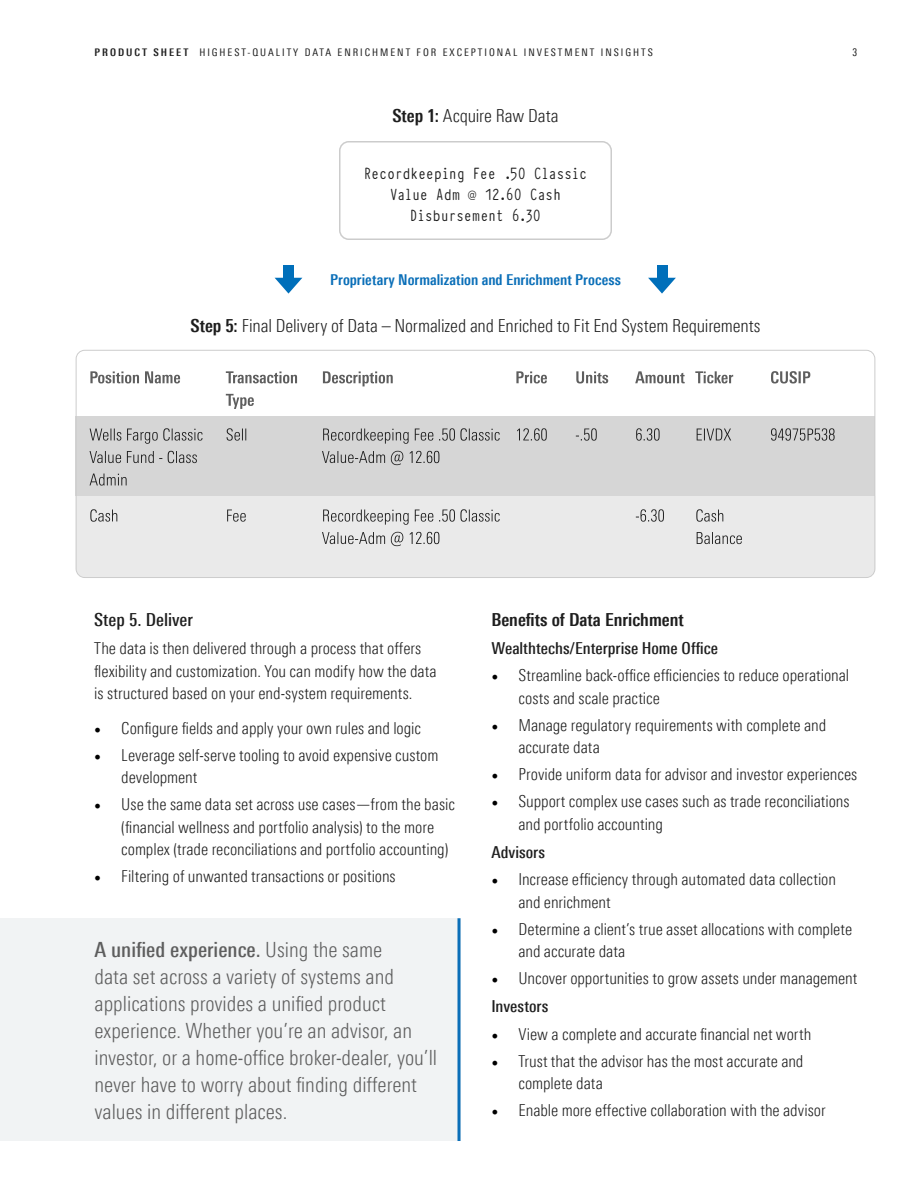
<style>
.page{position:relative;width:918px;height:1188px;background:#fff}
.page>*{position:absolute;margin:0;border:0;box-sizing:border-box;transform-origin:0 0}
.t1{font:300 condensed 21px/27px "Univers Nextfor MORN";color:#5e5e5e}
.t2{font:300 condensed 18px "Univers Nextfor MORN";letter-spacing:-.005em;color:#1e1e1e}
.t3{font:18px/21px "Typewriter Condensed";letter-spacing:-.02em;color:#1e1e1e;text-align:center}
.t4{font:700 condensed 18px "Univers Nextfor MORN";color:#1e1e1e}
.t5{font:500 condensed 18px "Univers Nextfor MORN";color:#1e1e1e}
.t6{font:300 condensed 16.5px/22.5px "Univers Nextfor MORN";letter-spacing:-.005em;color:#1e1e1e}
.t7{font:500 condensed 16.5px "Univers Nextfor MORN";color:#1e1e1e}
.t8{font:700 condensed 15px "Univers Nextfor MORN";color:#0b6fb8}
.t9{font:condensed 10.5px "Univers Nextfor MORN";letter-spacing:.19em;color:#1e1e1e}
.s1{font-weight:700}
.s2{font-family:"Minion Pro";font-weight:400;font-stretch:normal;font-size:18px;color:#000}
.s3{font-weight:500}
</style>
<div class="page">
<div style="left:339px;top:141px;width:273px;height:99px;border:2px solid #ccc;border-radius:9px"></div>
<svg style="left:275px;top:278px;width:27px;height:16px"></svg>
<div style="left:283px;top:265px;width:11px;height:13px;background:#006fba"></div>
<svg style="left:648px;top:278px;width:28px;height:16px"></svg>
<div style="left:657px;top:265px;width:10px;height:13px;background:#006fba"></div>
<div style="left:76px;top:496px;width:799px;height:81px;background:#eaeaea"></div>
<div style="left:76px;top:416px;width:799px;height:80px;background:#d6d6d6"></div>
<svg style="left:90px;top:371px;width:90px;height:12px"></svg>
<svg style="left:516px;top:371px;width:31px;height:12px"></svg>
<svg style="left:576px;top:371px;width:32px;height:13px"></svg>
<svg style="left:635px;top:371px;width:50px;height:12px"></svg>
<svg style="left:695px;top:371px;width:38px;height:12px"></svg>
<svg style="left:771px;top:371px;width:39px;height:13px"></svg>
<svg style="left:226px;top:371px;width:71px;height:38px"></svg>
<svg style="left:323px;top:371px;width:70px;height:15px"></svg>
<svg style="left:90px;top:428px;width:113px;height:58px"></svg>
<svg style="left:90px;top:509px;width:27px;height:13px"></svg>
<svg style="left:517px;top:428px;width:30px;height:13px"></svg>
<svg style="left:576px;top:428px;width:21px;height:13px"></svg>
<svg style="left:636px;top:428px;width:24px;height:13px"></svg>
<svg style="left:697px;top:429px;width:34px;height:11px"></svg>
<svg style="left:771px;top:428px;width:64px;height:13px"></svg>
<svg style="left:227px;top:428px;width:19px;height:13px"></svg>
<svg style="left:322px;top:428px;width:178px;height:37px"></svg>
<svg style="left:636px;top:509px;width:28px;height:13px"></svg>
<svg style="left:696px;top:509px;width:46px;height:35px;background:#cdcdcd"></svg>
<svg style="left:227px;top:510px;width:19px;height:12px"></svg>
<svg style="left:322px;top:509px;width:178px;height:37px;background:#d1d1d1"></svg>
<div style="left:76px;top:350px;width:799px;height:228px;border:1px solid #ccc;border-radius:9px"></div>
<div style="left:0;top:918px;width:460px;height:223px;background:#f1f3f4"></div>
<hr style="left:458px;top:918px;width:2px;height:223px;background:#0b6fb8">
<p class="t9" style="left:94px;top:46px;width:560px"><span class="s1">PRODUCT SHEET</span> HIGHEST-QUALITY DATA ENRICHMENT FOR EXCEPTIONAL INVESTMENT INSIGHTS</p>
<p class="t9" style="left:853px;top:46px;width:6px">3</p>
<p class="t2" style="left:392px;top:105px;width:168px"><span class="s1">Step 1:</span> Acquire Raw Data</p>
<p class="t3" style="left:364px;top:162px;width:225px">Recordkeeping Fee .50 Classic<br>Value Adm @ 12.60 Cash<br>Disbursement 6.30</p>
<p class="t8" style="left:330px;top:270px;width:292px">Proprietary Normalization and Enrichment Process</p>
<p class="t2" style="left:190px;top:315px;width:572px"><span class="s1">Step 5:</span> Final Delivery of Data – Normalized and Enriched to Fit End System Requirements</p>
<p class="t5" style="left:94px;top:609px;width:100px">Step 5. Deliver</p>
<p class="t6" style="left:94px;top:637px;width:344px">The data is then delivered through a process that offers flexibility and customization. You can modify how the data is structured based on your end-system requirements.</p>
<p class="t6" style="left:94px;top:716px;width:328px"><span class="s2">•</span> Configure fields and apply your own rules and logic</p>
<p class="t6" style="left:121px;top:743px;width:319px;text-indent:-27px"><span class="s2">•</span> Leverage self-serve tooling to avoid expensive custom development</p>
<p class="t6" style="left:121px;top:793px;width:335px;text-indent:-27px"><span class="s2">•</span> Use the same data set across use cases—from the basic (financial wellness and portfolio analysis) to the more complex (trade reconciliations and portfolio accounting)</p>
<p class="t6" style="left:94px;top:865px;width:303px"><span class="s2">•</span> Filtering of unwanted transactions or positions</p>
<p class="t1" style="left:94px;top:936px;width:344px"><span class="s3">A unified experience.</span> Using the same<br>data set across a variety of systems and applications provides a unified product experience. Whether you’re an advisor, an investor, or a home-office broker-dealer, you’ll never have to worry about finding different values in different places.</p>
<p class="t4" style="left:491px;top:608px;width:194px">Benefits of Data Enrichment</p>
<p class="t7" style="left:491px;top:638px;width:228px">Wealthtechs/Enterprise Home Office</p>
<p class="t6" style="left:518px;top:664px;width:332px;text-indent:-27px"><span class="s2">•</span> Streamline back-office efficiencies to reduce operational costs and scale practice</p>
<p class="t6" style="left:518px;top:713px;width:309px;text-indent:-27px"><span class="s2">•</span> Manage regulatory requirements with complete and accurate data</p>
<p class="t6" style="left:491px;top:763px;width:367px"><span class="s2">•</span> Provide uniform data for advisor and investor experiences</p>
<p class="t6" style="left:518px;top:790px;width:333px;text-indent:-27px"><span class="s2">•</span> Support complex use cases such as trade reconciliations and portfolio accounting</p>
<p class="t7" style="left:491px;top:842px;width:55px">Advisors</p>
<p class="t6" style="left:518px;top:868px;width:319px;text-indent:-27px"><span class="s2">•</span> Increase efficiency through automated data collection and enrichment</p>
<p class="t6" style="left:518px;top:917px;width:335px;text-indent:-27px"><span class="s2">•</span> Determine a client’s true asset allocations with complete and accurate data</p>
<p class="t6" style="left:491px;top:964px;width:368px;line-height:28.5px"><span class="s2">•</span> Uncover opportunities to grow assets under management<br><span class="s3">Investors</span></p>
<p class="t6" style="left:491px;top:1022px;width:321px"><span class="s2">•</span> View a complete and accurate financial net worth</p>
<p class="t6" style="left:518px;top:1049px;width:287px;text-indent:-27px"><span class="s2">•</span> Trust that the advisor has the most accurate and complete data</p>
<p class="t6" style="left:491px;top:1099px;width:336px"><span class="s2">•</span> Enable more effective collaboration with the advisor</p>
</div>
